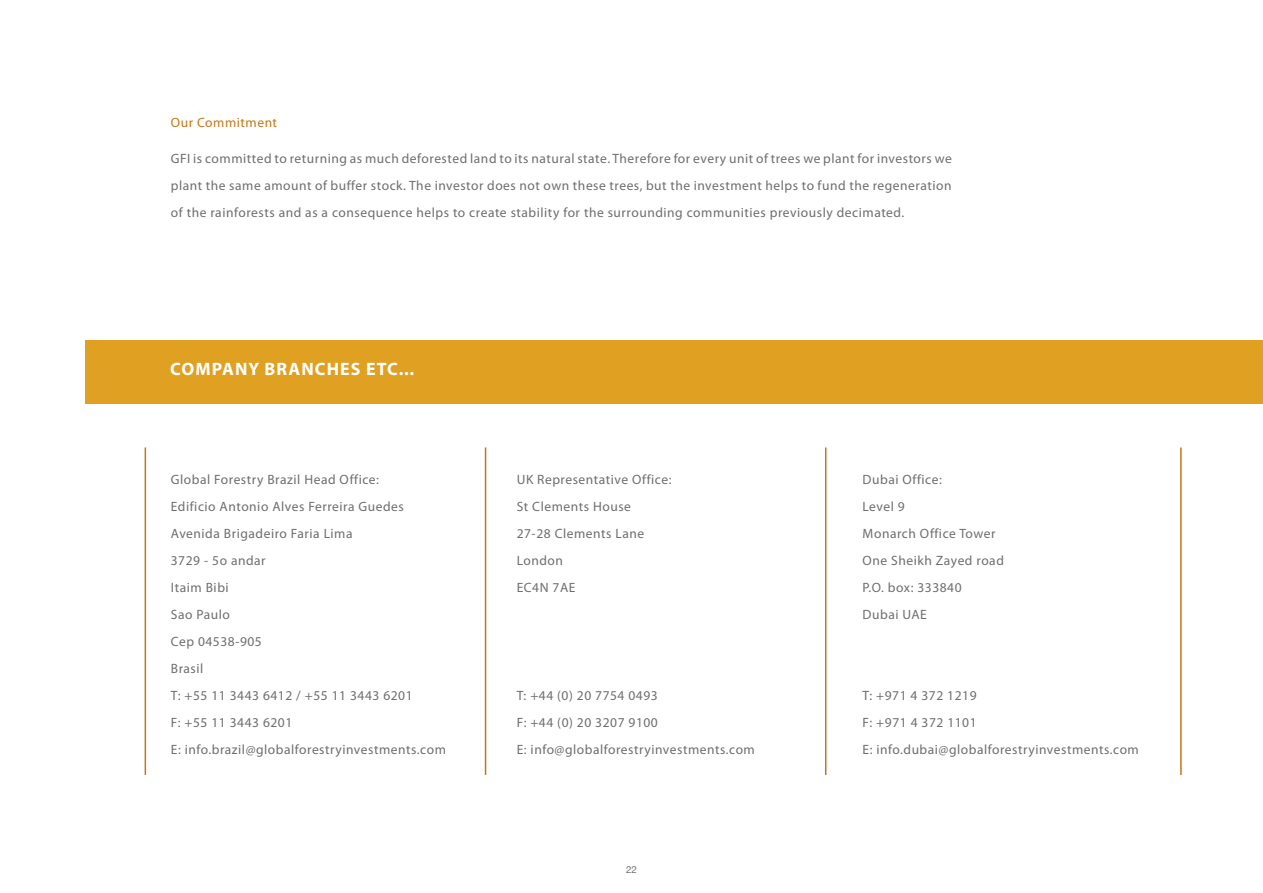
<style>
.page{position:relative;width:1263px;height:893px;background:#fff}
.page>*{position:absolute;margin:0;border:0;box-sizing:border-box;transform-origin:0 0}
.t1{font:700 18px "Myriad Pro";color:#fff}
.t2{font:13.5px/27px "Myriad Pro";letter-spacing:.04em;color:#6d6e71}
.t3{font:13.5px "Myriad Pro";letter-spacing:.04em;color:#c77516}
.t4{font:9.75px "Helvetica Neue";color:#6d6e71}
</style>
<div class="page">
<div style="left:85px;top:340px;width:1178px;height:64px;background:#e0a021"></div>
<hr style="left:145px;top:447px;width:1px;height:328px;background:#c77516">
<hr style="left:485px;top:447px;width:1px;height:328px;background:#c77516">
<hr style="left:825px;top:447px;width:1px;height:328px;background:#c77516">
<hr style="left:1180px;top:447px;width:2px;height:328px;background:#c77516">
<p class="t3" style="left:171px;top:114px;width:108px">Our Commitment</p>
<p class="t2" style="left:171px;top:145px;width:782px;text-align:justify">GFI is committed to returning as much deforested land to its natural state. Therefore for every unit of trees we plant for investors we plant the same amount of buffer stock. The investor does not own these trees, but the investment helps to fund the regeneration of the rainforests and as a consequence helps to create stability for the surrounding communities previously decimated.</p>
<h1 class="t1" style="left:170px;top:357px;width:26px">COMPANY</h1>
<h1 class="t1" style="left:265px;top:357px;width:13px">BRANCHES</h1>
<h1 class="t1" style="left:366px;top:357px;width:12px">ETC</h1>
<h1 class="t1" style="left:399px;top:357px;width:17px">...</h1>
<p class="t2" style="left:171px;top:465px;width:277px">Global Forestry Brazil Head Office:<br>Edificio Antonio Alves Ferreira Guedes<br>Avenida Brigadeiro Faria Lima<br>3729 - 5o andar<br>Itaim Bibi<br>Sao Paulo<br>Cep 04538-905<br>Brasil<br>T: +55 11 3443 6412 / +55 11 3443 6201<br>F: +55 11 3443 6201<br>E: info.brazil@globalforestryinvestments.com</p>
<p class="t2" style="left:517px;top:465px;width:156px">UK Representative Office:<br>St Clements House<br>27-28 Clements Lane<br>London<br>EC4N 7AE</p>
<p class="t2" style="left:517px;top:681px;width:240px">T: +44 (0) 20 7754 0493<br>F: +44 (0) 20 3207 9100<br>E: info@globalforestryinvestments.com</p>
<p class="t4" style="left:626px;top:863px;width:12px">22</p>
<p class="t2" style="left:862px;top:465px;width:143px">Dubai Office:<br>Level 9<br>Monarch Office Tower<br>One Sheikh Zayed road<br>P.O. box: 333840<br>Dubai UAE</p>
<p class="t2" style="left:862px;top:681px;width:278px">T: +971 4 372 1219<br>F: +971 4 372 1101<br>E: info.dubai@globalforestryinvestments.com</p>
</div>
